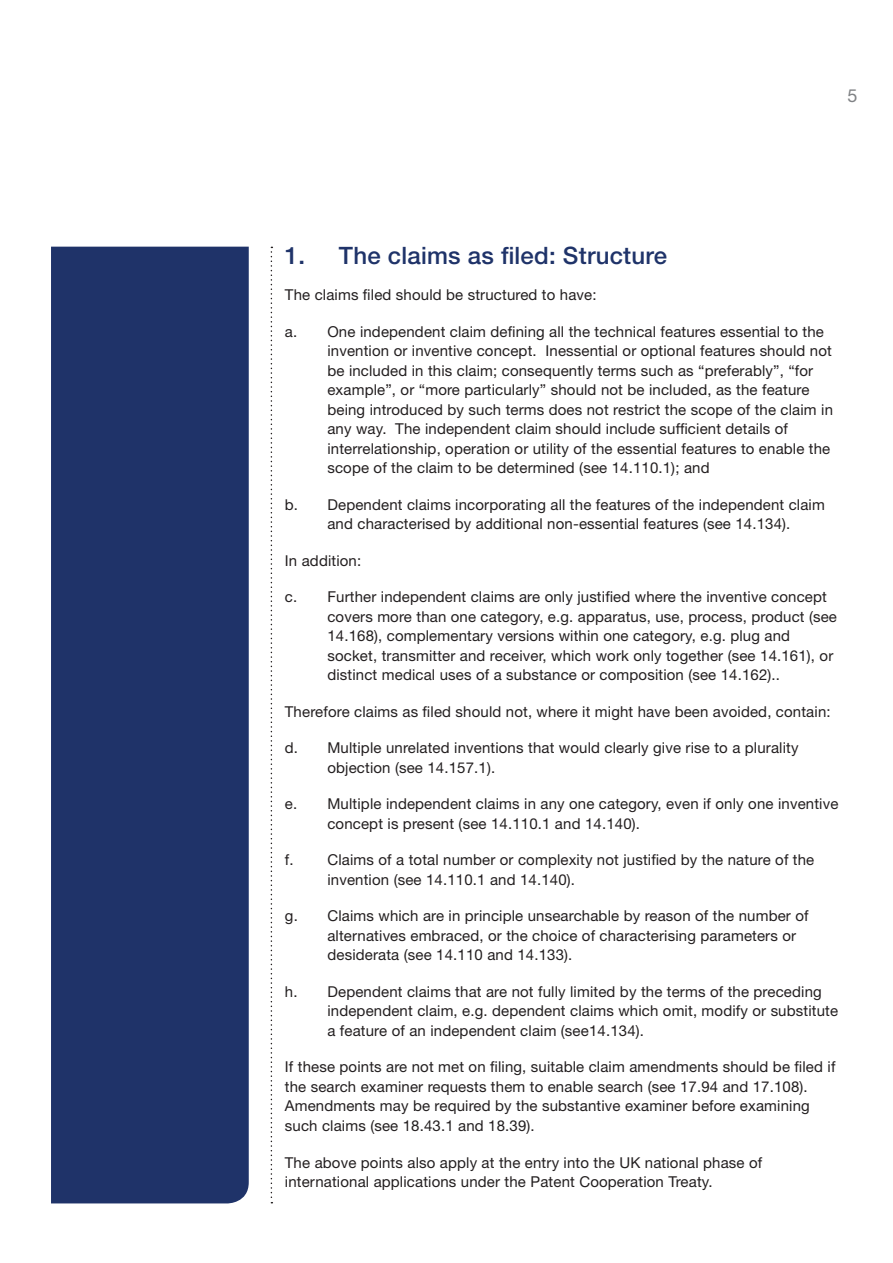
<style>
.page{position:relative;width:893px;height:1263px;background:#fff}
.page>*{position:absolute;margin:0;border:0;box-sizing:border-box;transform-origin:0 0}
.Heading_3{font:500 24px "Helvetica Neue LT Std";letter-spacing:.01em;color:#1f3369}
.t1{font:18px "Helvetica Neue LT Std";color:#808285}
.Body_Number_Indented{font:15px/19.5px "Helvetica Neue LT Std";letter-spacing:.01em;color:#231f20}
.Body{font:15px/19.5px "Helvetica Neue LT Std";letter-spacing:.01em;color:#231f20}
</style>
<div class="page">
<svg style="left:271px;top:247px;width:1px;height:956px"></svg>
<div style="left:51px;top:247px;width:198px;height:956px;background:#1f3369"></div>
<p class="t1" style="left:847px;top:85px;width:12px">5</p>
<p class="Heading_3" style="left:285px;top:241px;width:384px">1. The claims as filed: Structure</p>
<p class="Body" style="left:285px;top:285px;width:313px">The claims filed should be structured to have:</p>
<p class="Body_Number_Indented" style="left:327px;top:321px;width:507px;text-indent:-43px">a. One independent claim defining all the technical features essential to the invention or inventive concept. Inessential or optional features should not be included in this claim; consequently terms such as “preferably”, “for example”, or “more particularly” should not be included, as the feature being introduced by such terms does not restrict the scope of the claim in any way. The independent claim should include sufficient details of interrelationship, operation or utility of the essential features to enable the scope of the claim to be determined (see 14.110.1); and</p>
<p class="Body_Number_Indented" style="left:285px;top:494px;width:541px;text-align:center">b. Dependent claims incorporating all the features of the independent claim and characterised by additional non-essential features (see 14.134).</p>
<p class="Body" style="left:285px;top:550px;width:78px">In addition:</p>
<p class="Body_Number_Indented" style="left:327px;top:587px;width:511px;text-indent:-43px">c. Further independent claims are only justified where the inventive concept covers more than one category, e.g. apparatus, use, process, product (see 14.168), complementary versions within one category, e.g. plug and socket, transmitter and receiver, which work only together (see 14.161), or distinct medical uses of a substance or composition (see 14.162)..</p>
<p class="Body" style="left:285px;top:702px;width:547px">Therefore claims as filed should not, where it might have been avoided, contain:</p>
<p class="Body_Number_Indented" style="left:327px;top:738px;width:473px;text-indent:-43px">d. Multiple unrelated inventions that would clearly give rise to a plurality objection (see 14.157.1).</p>
<p class="Body_Number_Indented" style="left:327px;top:794px;width:512px;text-indent:-43px">e. Multiple independent claims in any one category, even if only one inventive concept is present (see 14.110.1 and 14.140).</p>
<p class="Body_Number_Indented" style="left:327px;top:850px;width:488px;text-indent:-43px">f. Claims of a total number or complexity not justified by the nature of the invention (see 14.110.1 and 14.140).</p>
<p class="Body_Number_Indented" style="left:327px;top:906px;width:483px;text-indent:-43px">g. Claims which are in principle unsearchable by reason of the number of alternatives embraced, or the choice of characterising parameters or desiderata (see 14.110 and 14.133).</p>
<p class="Body_Number_Indented" style="left:327px;top:982px;width:512px;text-indent:-43px">h. Dependent claims that are not fully limited by the terms of the preceding independent claim, e.g. dependent claims which omit, modify or substitute a feature of an independent claim (see14.134).</p>
<p class="Body" style="left:285px;top:1057px;width:552px">If these points are not met on filing, suitable claim amendments should be filed if the search examiner requests them to enable search (see 17.94 and 17.108).<br>Amendments may be required by the substantive examiner before examining such claims (see 18.43.1 and 18.39).</p>
<p class="Body" style="left:285px;top:1152px;width:479px">The above points also apply at the entry into the UK national phase of international applications under the Patent Cooperation Treaty.</p>
</div>
